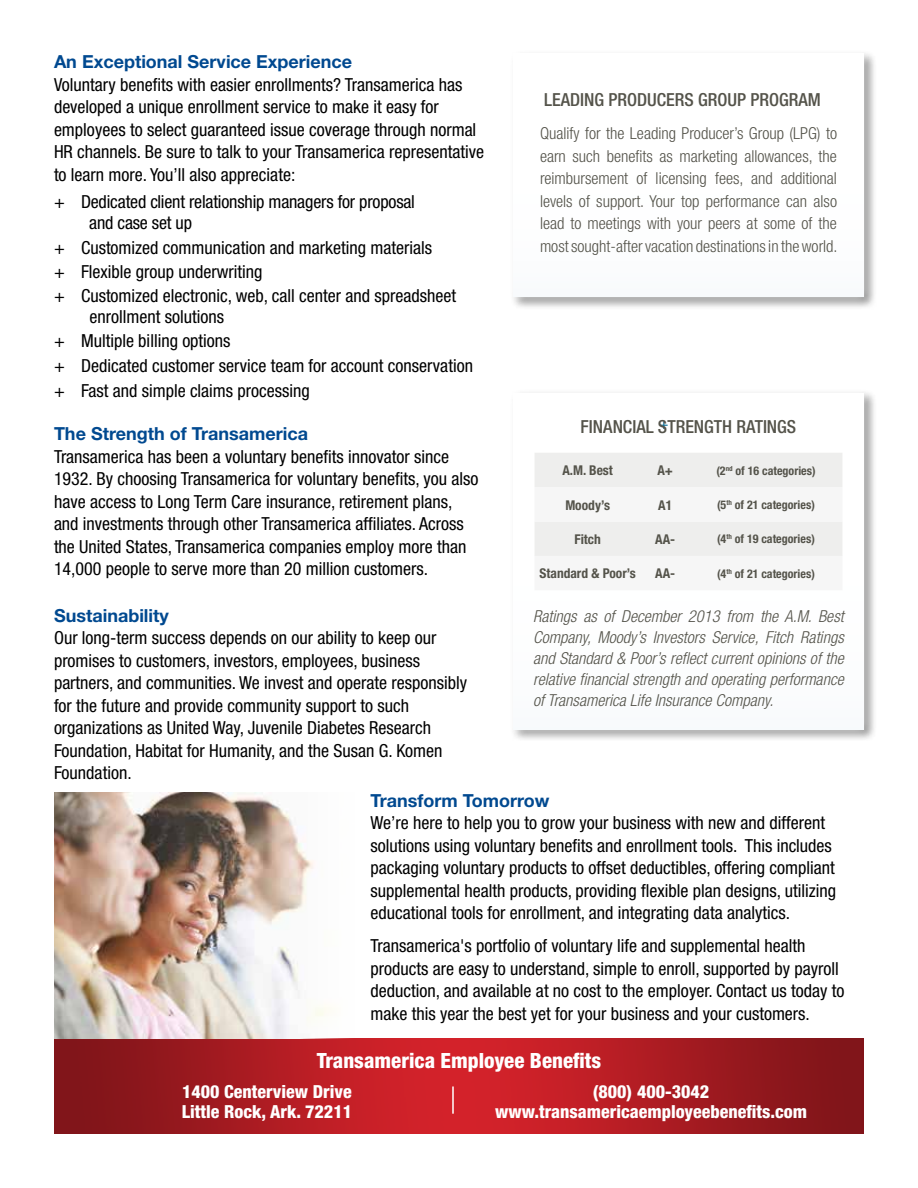
<style>
.page{position:relative;width:918px;height:1188px;background:#fff}
.page>*{position:absolute;margin:0;border:0;box-sizing:border-box;transform-origin:0 0}
.t1{font:800 condensed 21px "Helvetica Neue";color:#fff}
.t2{font:condensed 18px/22.5px "Helvetica Neue";color:#000}
.t3{font:800 condensed 18px "Helvetica Neue";color:#fff}
.t4{font:700 18px "Helvetica Neue";color:#004990}
.t5{font:500 condensed 18px "Helvetica Neue";color:#54534a}
.t6{font:300 condensed 16.5px/22.5px "Helvetica Neue";color:#54534a;text-align:justify}
.t7{font:italic 300 condensed 16.5px/21px "Helvetica Neue";color:#54534a;text-align:justify}
.t8{font:15px "Helvetica Neue";color:#006892}
.t9{font:700 condensed 13.5px "Helvetica Neue";color:#54534a}
.t10{font:700 condensed 12px "Helvetica Neue";color:#54534a}
.s1{font-stretch:normal}
</style>
<div class="page">
<img style="left:54px;top:1039px;width:810px;height:95px">
<hr style="left:452px;top:1086px;width:2px;height:28px;background:#fff">
<div style="left:503px;top:383px;width:371px;height:356px;background:#fff;opacity:.75"></div>
<div style="left:513px;top:393px;width:351px;height:336px;background:#fdfefe"></div>
<svg style="left:535px;top:453px;width:307px;height:103px"></svg>
<div style="left:510px;top:50px;width:368px;height:260px;background:#f9f9f9"></div>
<div style="left:503px;top:44px;width:371px;height:263px;background:#fff;opacity:.75"></div>
<div style="left:513px;top:54px;width:351px;height:243px;background:#fff"></div>
<img style="left:54px;top:793px;width:339px;height:246px">
<p class="t4" style="left:54px;top:51px;width:300px">An Exceptional Service Experience</p>
<p class="t2" style="left:54px;top:73px;width:432px">Voluntary benefits with easier enrollments? Transamerica has developed a unique enrollment service to make it easy for employees to select guaranteed issue coverage through normal HR channels. Be sure to talk to your Transamerica representative to learn more. You’ll also appreciate:</p>
<p class="t2" style="left:89px;top:191px;width:327px;line-height:21px;text-indent:-35px"><span class="s1">+</span> Dedicated client relationship managers for proposal and case set up</p>
<p class="t2" style="left:54px;top:235px;width:404px;line-height:24.3px"><span class="s1">+</span> Customized communication and marketing materials<br><span class="s1">+</span> Flexible group underwriting<br><span class="s1">+</span> Customized electronic, web, call center and spreadsheet</p>
<p class="t2" style="left:54px;top:304px;width:421px;line-height:24.8px;text-indent:36px">enrollment solutions<br><span class="s1">+</span> Multiple billing options<br><span class="s1">+</span> Dedicated customer service team for account conservation <span class="s1">+</span> Fast and simple claims processing</p>
<p class="t4" style="left:54px;top:423px;width:256px">The Strength of Transamerica</p>
<p class="t2" style="left:54px;top:445px;width:426px">Transamerica has been a voluntary benefits innovator since 1932. By choosing Transamerica for voluntary benefits, you also have access to Long Term Care insurance, retirement plans, and investments through other Transamerica affiliates. Across the United States, Transamerica companies employ more than 14,000 people to serve more than 20 million customers.</p>
<p class="t4" style="left:54px;top:604px;width:116px">Sustainability</p>
<p class="t2" style="left:54px;top:627px;width:415px">Our long-term success depends on our ability to keep our promises to customers, investors, employees, business partners, and communities. We invest and operate responsibly for the future and provide community support to such organizations as United Way, Juvenile Diabetes Research Foundation, Habitat for Humanity, and the Susan G. Komen Foundation.</p>
<p class="t5" style="left:544px;top:89px;width:36px">LEADING</p>
<p class="t5" style="left:608px;top:89px;width:20px">PRODU</p>
<p class="t5" style="left:657px;top:89px;width:62px">CERS GROUP</p>
<p class="t5" style="left:750px;top:89px;width:20px">PROGR</p>
<p class="t5" style="left:798px;top:89px;width:22px">AM</p>
<p class="t6" style="left:540px;top:122px;width:299px">Qualify for the Leading Producer’s Group (LPG) to earn such benefits as marketing allowances, the reimbursement of licensing fees, and additional levels of support. Your top performance can also lead to meetings with your peers at some of the most sought-after vacation destinations in the world.</p>
<p class="t5" style="left:581px;top:415px;width:106px">FINANCIAL STRENG</p>
<p class="t5" style="left:714px;top:415px;width:84px">TH RATINGS</p>
<p class="t8" style="left:659px;top:414px;width:10px">+</p>
<p class="t9" style="left:562px;top:462px;width:52px">A.M. Best</p>
<p class="t9" style="left:657px;top:462px;width:17px">A+</p>
<p class="t10" style="left:716px;top:463px;width:101px">(2<sup>nd</sup> of 16 categories)</p>
<p class="t9" style="left:565px;top:497px;width:46px">Moody’s</p>
<p class="t9" style="left:658px;top:497px;width:15px">A1</p>
<p class="t10" style="left:717px;top:497px;width:99px">(5<sup>th</sup> of 21 categories)</p>
<p class="t9" style="left:574px;top:531px;width:28px">Fitch</p>
<p class="t9" style="left:655px;top:531px;width:22px">AA-</p>
<p class="t10" style="left:717px;top:532px;width:99px">(4<sup>th</sup> of 19 categories)</p>
<p class="t9" style="left:540px;top:565px;width:98px">Standard &amp; Poor’s</p>
<p class="t9" style="left:655px;top:565px;width:22px">AA-</p>
<p class="t10" style="left:717px;top:566px;width:99px">(4<sup>th</sup> of 21 categories)</p>
<p class="t7" style="left:533px;top:605px;width:312px">Ratings as of December 2013 from the A.M. Best Company, Moody’s Investors Service, Fitch Ratings and Standard &amp; Poor’s reflect current opinions of the relative financial strength and operating performance of Transamerica Life Insurance Company.</p>
<p class="t4" style="left:370px;top:789px;width:180px">Transform Tomorrow</p>
<p class="t2" style="left:370px;top:811px;width:467px">We’re here to help you to grow your business with new and different solutions using voluntary benefits and enrollment tools. This includes packaging voluntary products to offset deductibles, offering compliant supplemental health products, providing flexible plan designs, utilizing educational tools for enrollment, and integrating data analytics.</p>
<p class="t2" style="left:370px;top:935px;width:476px">Transamerica's portfolio of voluntary life and supplemental health products are easy to understand, simple to enroll, supported by payroll deduction, and available at no cost to the employer. Contact us today to make this year the best yet for your business and your customers.</p>
<p class="t1" style="left:317px;top:1048px;width:286px">Transamerica Employee Benefits</p>
<p class="t3" style="left:182px;top:1080px;width:171px">1400 Centerview Drive</p>
<p class="t3" style="left:593px;top:1080px;width:118px">(800) 400-3042</p>
<p class="t3" style="left:182px;top:1100px;width:172px">Little Rock, Ark. 72211</p>
<p class="t3" style="left:495px;top:1100px;width:314px">www.transamericaemployeebenefits.com</p>
</div>
